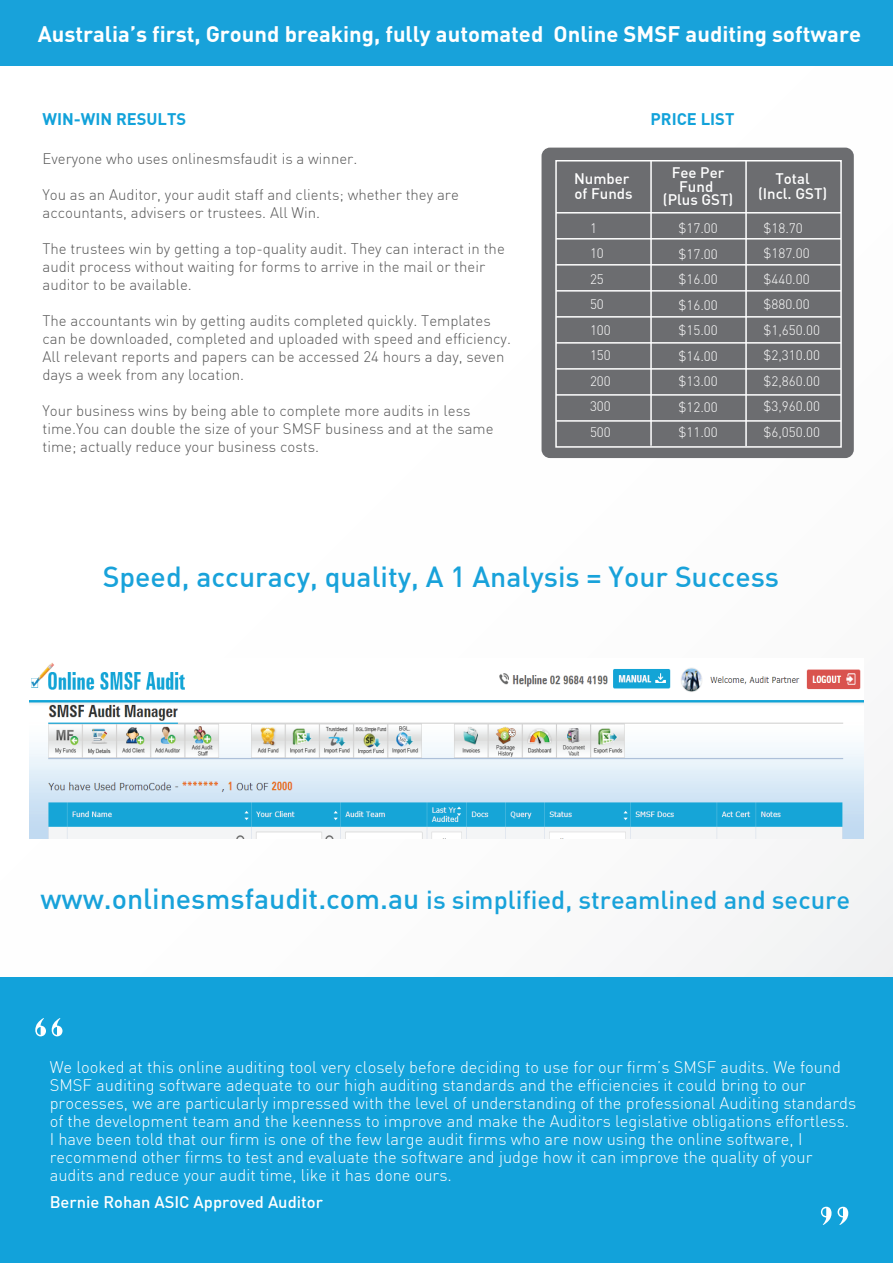
<style>
.page{position:relative;width:893px;height:1263px;background:#fff}
.page>*{position:absolute;margin:0;border:0;box-sizing:border-box;transform-origin:0 0}
.t1{font:90px "Castellar";color:#fff}
.t2{font:500 28.5px "DINOT";color:#18a2da}
.t3{font:500 25.5px "DINOT";color:#18a2da}
.t4{font:700 22.05px "DINOT";color:#fff}
.t5{font:300 16.5px/18px "DINOT";color:#fff}
.t6{font:500 16.5px "DINOT";color:#fff}
.t7{font:700 16.5px "DINOT";color:#12a2da}
.t8{font:300 15px/18px "DINOT";color:#565656}
.t9{font:500 15px/15px "DINOT";color:#fff;text-align:center}
.t10{font:300 13.5px/25.5px "DINOT";color:#fff}
.s1{font-size:28.5px}
</style>
<div class="page">
<div style="left:541px;top:148px;width:313px;height:310px;background:#6c6d70;border-radius:9px"></div>
<div style="left:0;top:0;width:893px;height:66px;background:#18a2da"></div>
<div style="left:555px;top:160px;width:287px;height:288px;border:2px solid #fff"></div>
<hr style="left:556px;top:420px;width:285px;height:2px;background:#fff">
<hr style="left:556px;top:394px;width:285px;height:2px;background:#fff">
<hr style="left:556px;top:368px;width:285px;height:2px;background:#fff">
<hr style="left:556px;top:342px;width:285px;height:2px;background:#fff">
<hr style="left:556px;top:316px;width:285px;height:2px;background:#fff">
<hr style="left:556px;top:290px;width:285px;height:2px;background:#fff">
<hr style="left:556px;top:264px;width:285px;height:2px;background:#fff">
<hr style="left:556px;top:238px;width:285px;height:2px;background:#fff">
<hr style="left:556px;top:212px;width:285px;height:2px;background:#fff">
<hr style="left:745px;top:161px;width:2px;height:285px;background:#fff">
<hr style="left:650px;top:161px;width:2px;height:285px;background:#fff">
<div style="left:0;top:977px;width:893px;height:286px;background:#12a2da"></div>
<img style="left:29px;top:662px;width:834px;height:176px">
<h3 class="t4" style="left:38px;top:19px;width:825px">Australia’s first, Ground breaking, fully automated Online SMSF auditing software</h3>
<p class="t7" style="left:42px;top:108px;width:145px">WIN-WIN RESULTS</p>
<p class="t8" style="left:42px;top:150px;width:316px">Everyone who uses onlinesmsfaudit is a winner.</p>
<p class="t8" style="left:42px;top:186px;width:418px">You as an Auditor, your audit staff and clients; whether they are accountants, advisers or trustees. All Win.</p>
<p class="t8" style="left:42px;top:240px;width:464px">The trustees win by getting a top-quality audit. They can interact in the audit process without waiting for forms to arrive in the mail or their auditor to be available.</p>
<p class="t8" style="left:42px;top:312px;width:470px">The accountants win by getting audits completed quickly. Templates can be downloaded, completed and uploaded with speed and efficiency.<br>All relevant reports and papers can be accessed 24 hours a day, seven days a week from any location.</p>
<p class="t8" style="left:42px;top:402px;width:453px">Your business wins by being able to complete more audits in less time.You can double the size of your SMSF business and at the same time; actually reduce your business costs.</p>
<p class="t7" style="left:651px;top:108px;width:85px">PRICE LIST</p>
<p class="t9" style="left:574px;top:171px;width:60px;text-align:left">Number of Funds</p>
<p class="t9" style="left:663px;top:166px;width:72px;line-height:13.5px">Fee Per<br>Fund (Plus GST)</p>
<p class="t9" style="left:758px;top:171px;width:71px">Total (Incl. GST)</p>
<p class="t10" style="left:590px;top:215px;width:22px">1<br>10<br>25<br>50<br>100<br>150<br>200<br>300<br>500</p>
<p class="t10" style="left:764px;top:215px;width:58px">$18.70 $187.00 $440.00 $880.00 $1,650.00 $2,310.00 $2,860.00 $3,960.00 $6,050.00</p>
<p class="t10" style="left:679px;top:216px;width:41px;text-align:justify">$17.00 $17.00 $16.00 $16.00 $15.00 $14.00 $13.00 $12.00 $11.00</p>
<h2 class="t2" style="left:103px;top:559px;width:678px">Speed, accuracy, quality, A 1 Analysis = Your Success</h2>
<h3 class="t3" style="left:40px;top:883px;width:811px"><span class="s1">www.onlinesmsfaudit.com.au</span> is simplified, streamlined and secure</h3>
<h1 class="t1" style="left:29px;top:1001px;width:41px">“</h1>
<p class="t5" style="left:50px;top:1058px;width:808px">We looked at this online auditing tool very closely before deciding to use for our firm’s SMSF audits. We found SMSF auditing software adequate to our high auditing standards and the efficiencies it could bring to our processes, we are particularly impressed with the level of understanding of the professional Auditing standards of the development team and the keenness to improve and make the Auditors legislative obligations effortless.<br>I have been told that our firm is one of the few large audit firms who are now using the online software, I recommend other firms to test and evaluate the software and judge how it can improve the quality of your audits and reduce your audit time, like it has done ours.</p>
<p class="t6" style="left:50px;top:1192px;width:275px">Bernie Rohan ASIC Approved Auditor</p>
<h1 class="t1" style="left:815px;top:1189px;width:41px">”</h1>
</div>
